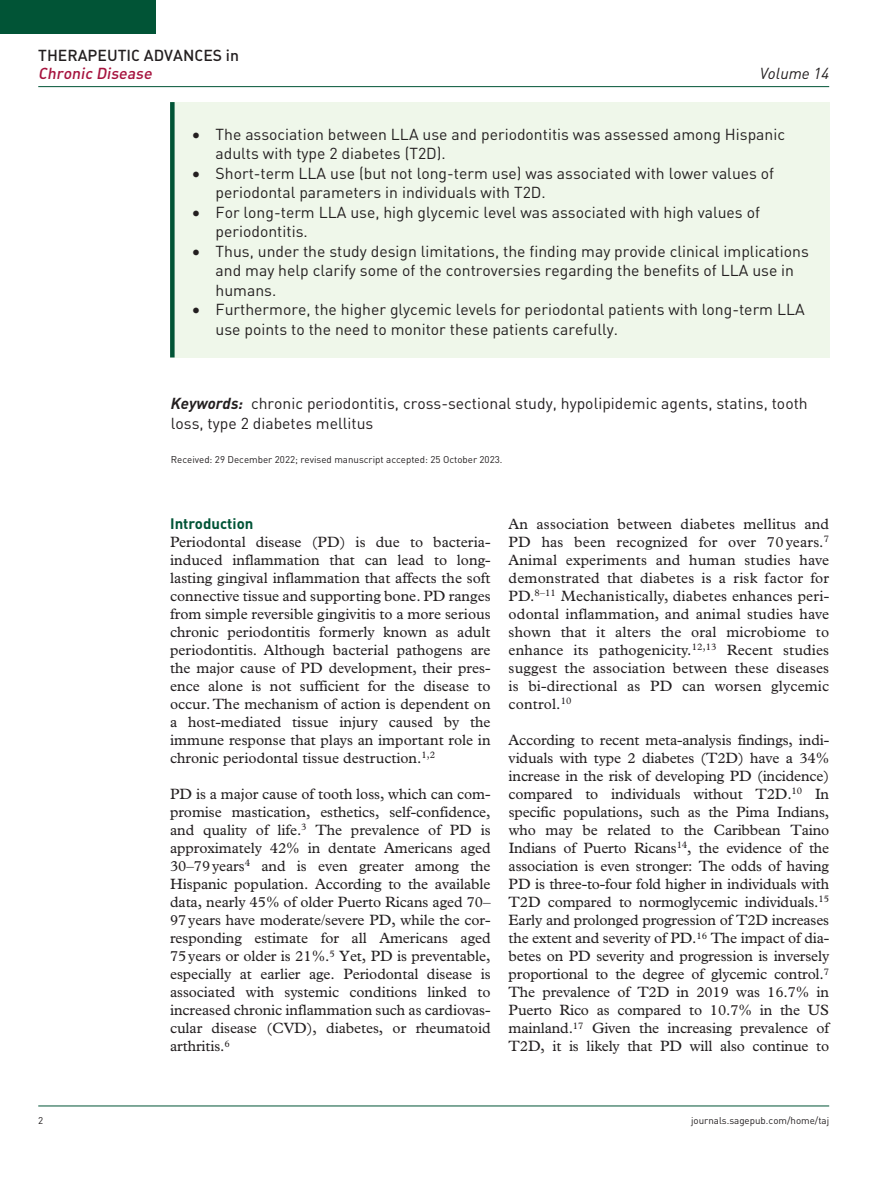
<style>
.page{position:relative;width:893px;height:1191px;background:#fff}
.page>*{position:absolute;margin:0;border:0;box-sizing:border-box;transform-origin:0 0}
.t1{font:15.75px/19.5px "DIN";color:#231f20}
.t2{font:15.75px "DIN Medium Alternate";color:#231f20}
.t3{font:italic 15.75px "DIN Medium Alternate";color:#a6133e}
.t4{font:italic 15.75px "DIN";color:#231f20}
.t5{font:15px/18px "Plantin Std";letter-spacing:-.005em;color:#231f20;text-align:justify}
.t6{font:700 15px "DIN";color:#015436}
.t7{font:9.75px "DIN";color:#231f20}
.s1{font-weight:700;font-style:italic}
</style>
<div class="page">
<hr style="left:38px;top:86px;width:791px;height:1px;background:#015436">
<hr style="left:38px;top:1105px;width:791px;height:1px;background:#015436">
<div style="left:0;top:0;width:155px;height:34px;background:#015436"></div>
<div style="left:170px;top:102px;width:659px;height:255px;background:#eff7ea"></div>
<div style="left:170px;top:102px;width:5px;height:255px;background:#015436"></div>
<p class="t2" style="left:38px;top:45px;width:202px">THERAPEUTIC ADVANCES IN</p>
<p class="t3" style="left:38px;top:63px;width:118px">Chronic Disease</p>
<p class="t4" style="left:760px;top:63px;width:71px">Volume 14</p>
<p class="t1" style="left:216px;top:124px;width:571px;text-indent:-23px">• The association between LLA use and periodontitis was assessed among Hispanic adults with type 2 diabetes (T2D).</p>
<p class="t1" style="left:216px;top:163px;width:560px;text-indent:-23px">• Short-term LLA use (but not long-term use) was associated with lower values of periodontal parameters in individuals with T2D.</p>
<p class="t1" style="left:216px;top:202px;width:546px;text-indent:-23px">• For long-term LLA use, high glycemic level was associated with high values of periodontitis.</p>
<p class="t1" style="left:216px;top:241px;width:595px;text-indent:-23px">• Thus, under the study design limitations, the finding may provide clinical implications and may help clarify some of the controversies regarding the benefits of LLA use in humans.</p>
<p class="t1" style="left:216px;top:299px;width:591px;text-indent:-23px">• Furthermore, the higher glycemic levels for periodontal patients with long-term LLA use points to the need to monitor these patients carefully.</p>
<p class="t1" style="left:171px;top:394px;width:638px"><span class="s1">Keywords:</span> chronic periodontitis, cross-sectional study, hypolipidemic agents, statins, tooth loss, type 2 diabetes mellitus</p>
<p class="t7" style="left:171px;top:454px;width:333px">Received: 29 December 2022; revised manuscript accepted: 25 October 2023.</p>
<p class="t6" style="left:170px;top:513px;width:85px">Introduction</p>
<p class="t5" style="left:170px;top:532px;width:322px">Periodontal disease (PD) is due to bacteria&shy;induced inflammation that can lead to long&shy;lasting gingival inflammation that affects the soft connective tissue and supporting bone. PD ranges from simple reversible gingivitis to a more serious chronic periodontitis formerly known as adult periodontitis. Although bacterial pathogens are the major cause of PD development, their pres&shy;ence alone is not sufficient for the disease to occur. The mechanism of action is dependent on a host-mediated tissue injury caused by the immune response that plays an important role in chronic periodontal tissue destruction.<sup>1,2</sup></p>
<p class="t5" style="left:170px;top:784px;width:322px">PD is a major cause of tooth loss, which can com&shy;promise mastication, esthetics, self-confidence, and quality of life.<sup>3</sup> The prevalence of PD is approximately 42% in dentate Americans aged 30–79years<sup>4</sup> and is even greater among the Hispanic population. According to the available data, nearly 45% of older Puerto Ricans aged 70– 97years have moderate/severe PD, while the cor&shy;responding estimate for all Americans aged 75years or older is 21%.<sup>5</sup> Yet, PD is preventable, especially at earlier age. Periodontal disease is associated with systemic conditions linked to increased chronic inflammation such as cardiovas&shy;cular disease (CVD), diabetes, or rheumatoid arthritis.<sup>6</sup></p>
<p class="t5" style="left:509px;top:514px;width:322px">An association between diabetes mellitus and PD has been recognized for over 70 years.<sup>7<br></sup>Animal experiments and human studies have demonstrated that diabetes is a risk factor for PD.<sup>8–11</sup> Mechanistically, diabetes enhances peri&shy;odontal inflammation, and animal studies have shown that it alters the oral microbiome to enhance its pathogenicity.<sup>12,13</sup> Recent studies suggest the association between these diseases is bi-directional as PD can worsen glycemic control.<sup>10</sup></p>
<p class="t5" style="left:509px;top:730px;width:322px">According to recent meta-analysis findings, indi&shy;viduals with type 2 diabetes (T2D) have a 34% increase in the risk of developing PD (incidence) compared to individuals without T2D.<sup>10</sup> In specific populations, such as the Pima Indians, who may be related to the Caribbean Taino Indians of Puerto Ricans<sup>14</sup>, the evidence of the association is even stronger: The odds of having PD is three-to-four fold higher in individuals with T2D compared to normoglycemic individuals.<sup>15<br></sup>Early and prolonged progression of T2D increases the extent and severity of PD.<sup>16</sup> The impact of dia&shy;betes on PD severity and progression is inversely proportional to the degree of glycemic control.<sup>7<br></sup>The prevalence of T2D in 2019 was 16.7% in Puerto Rico as compared to 10.7% in the US mainland.<sup>17</sup> Given the increasing prevalence of T2D, it is likely that PD will also continue to</p>
<p class="t7" style="left:38px;top:1114px;width:7px">2</p>
<p class="t7" style="left:691px;top:1114px;width:140px">journals.sagepub.com/home/taj</p>
</div>
